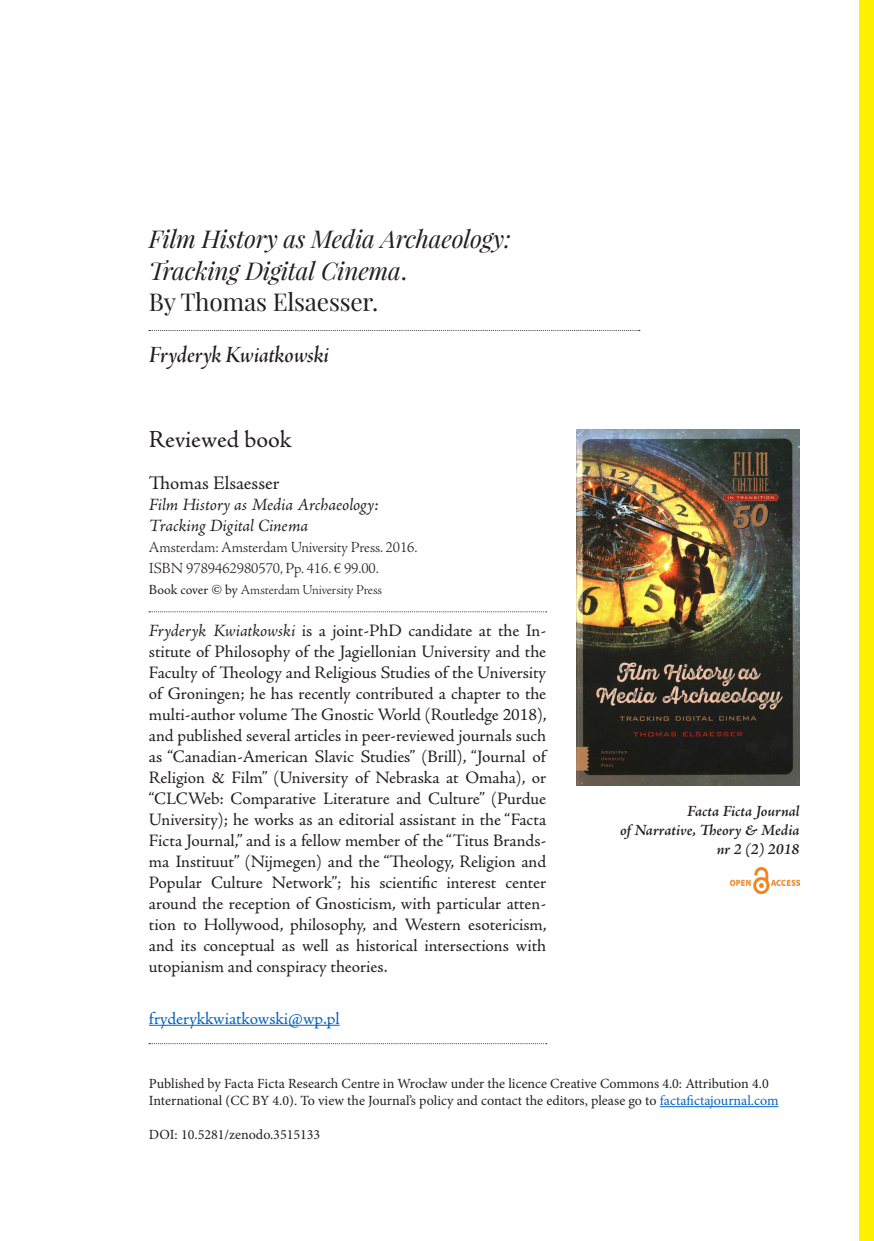
<style>
.page{position:relative;width:874px;height:1241px;background:#fff}
.page>*{position:absolute;margin:0;border:0;box-sizing:border-box;transform-origin:0 0}
.FFJurnal{font:italic 24.5px "Playfair Display";letter-spacing:-.01em;color:#231f20}
.t1{font:24.5px "Adobe Jenson Pro Semibold It Disp";color:#231f20}
.FFJurnal-2{font:24.5px "Playfair Display";letter-spacing:-.01em;color:#231f20}
.t2{font:24.5px "Adobe Jenson Pro";color:#231f20}
.t3{font:19.25px "Adobe Jenson Pro";color:#231f20}
.t4{font:17.5px/21px "Adobe Jenson Pro";letter-spacing:-.005em;color:#231f20;text-align:justify}
.t5{font:italic 17.5px "Adobe Jenson Pro";letter-spacing:-.005em;color:#231f20}
.t6{font:17.5px "Adobe Jenson Pro";letter-spacing:-.005em;color:#0563c1}
.t7{font:15.75px "Adobe Jenson Pro Lt Subh";color:#231f20}
.t8{font:italic 600 15.75px "Adobe Jenson Pro";letter-spacing:-.005em;color:#231f20}
.t9{font:14px/16.8px "Minion Pro";color:#231f20}
.t10{font:14px "Adobe Jenson Pro Lt Subh";letter-spacing:-.01em;color:#231f20}
.s1{font-style:normal}
.s2{font-family:"Adobe Jenson Pro"}
.s3{font-style:italic}
.s4{color:#0563c1}
</style>
<div class="page">
<svg style="left:149px;top:330px;width:490px;height:1px"></svg>
<svg style="left:149px;top:611px;width:397px;height:1px"></svg>
<svg style="left:149px;top:1043px;width:397px;height:1px"></svg>
<hr style="left:149px;top:1024px;width:190px;height:1px;background:#0563c1">
<img style="left:730px;top:867px;width:69px;height:25px">
<hr style="left:659px;top:1106px;width:119px;height:1px;background:#0563c1">
<img style="left:576px;top:429px;width:223px;height:356px">
<div style="left:858px;top:0;width:15px;height:1240px;background:#fff101"></div>
<p class="FFJurnal" style="left:149px;top:223px;width:363px">Film History as Media Archaeology:</p>
<p class="FFJurnal" style="left:149px;top:254px;width:259px">Tracking Digital Cinema<span class="s1">.</span></p>
<p class="FFJurnal-2" style="left:149px;top:287px;width:231px">By Thomas Elsaesser.</p>
<p class="t1" style="left:149px;top:341px;width:181px">Fryderyk Kwiatkowski</p>
<p class="t2" style="left:149px;top:425px;width:144px">Reviewed book</p>
<p class="t3" style="left:149px;top:472px;width:132px">Thomas Elsaesser</p>
<p class="t5" style="left:149px;top:494px;width:231px">Film History as Media Archaeology:</p>
<p class="t5" style="left:149px;top:515px;width:160px">Tracking Digital Cinema</p>
<p class="t7" style="left:149px;top:538px;width:270px">Amsterdam: Amsterdam University Press. 2016.</p>
<p class="t7" style="left:149px;top:559px;width:231px">ISBN 9789462980570, Pp. 416. € 99.00.</p>
<p class="t10" style="left:149px;top:582px;width:234px"><span class="s2">Book cover © by</span> Amsterdam University Press</p>
<p class="t4" style="left:149px;top:620px;width:399px"><span class="s3">Fryderyk Kwiatkowski</span> is a joint-PhD candidate at the In&shy;stitute of Philosophy of the Jagiellonian University and the Faculty of Theology and Religious Studies of the University of Groningen; he has recently contributed a chapter to the multi-author volume The Gnostic World (Routledge 2018), and published several articles in peer-reviewed journals such as “Canadian-American Slavic Studies” (Brill), “Journal of Religion &amp; Film” (University of Nebraska at Omaha), or “CLCWeb: Comparative Literature and Culture” (Purdue University); he works as an editorial assistant in the “Facta Ficta Journal,” and is a fellow member of the “Titus Brands&shy;ma Instituut” (Nijmegen) and the “Theology, Religion and Popular Culture Network”; his scientific interest center around the reception of Gnosticism, with particular atten&shy;tion to Hollywood, philosophy, and Western esotericism, and its conceptual as well as historical intersections with utopianism and conspiracy theories.</p>
<p class="t6" style="left:149px;top:1007px;width:192px">fryderykkwiatkowski@wp.pl</p>
<p class="t8" style="left:686px;top:801px;width:114px">Facta Ficta Journal</p>
<p class="t8" style="left:619px;top:820px;width:181px">of Narrative, Theory &amp; Media</p>
<p class="t8" style="left:716px;top:839px;width:84px">nr 2 (2) 2018</p>
<p class="t9" style="left:149px;top:1075px;width:630px">Published by Facta Ficta Research Centre in Wrocław under the licence Creative Commons 4.0: Attribution 4.0<br>International (CC BY 4.0). To view the Journal’s policy and contact the editors, please go to <span class="s4">factafictajournal.com</span></p>
<p class="t9" style="left:149px;top:1125px;width:173px">DOI: 10.5281/zenodo.3515133</p>
</div>
